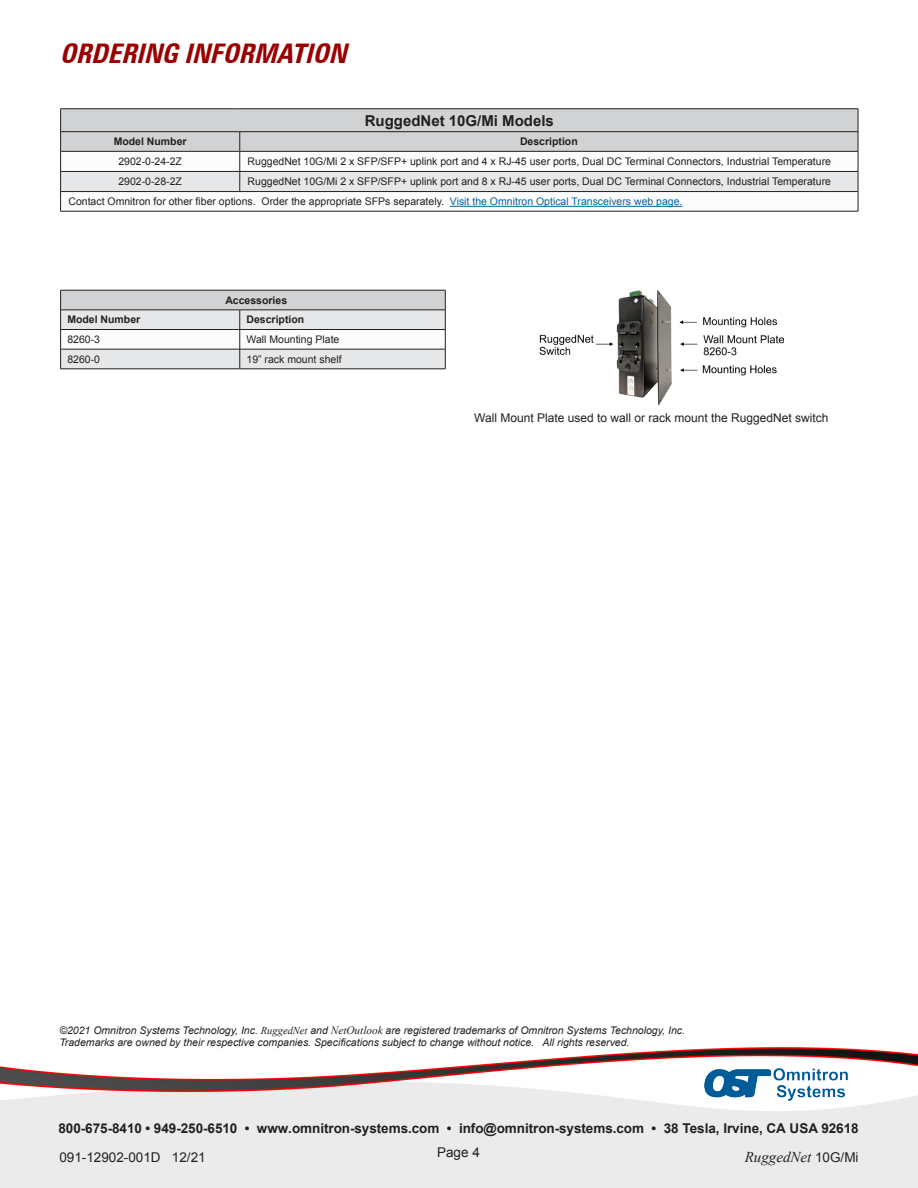
<style>
.page{position:relative;width:918px;height:1188px;background:#fff}
.page>*{position:absolute;margin:0;border:0;box-sizing:border-box;transform-origin:0 0}
.t1{font:italic 700 condensed 27px "Zurich BT";color:#990100}
.Table_Text{font:700 15px "Arial";color:#231f20}
.t2{font:italic 15px "Times New Roman";color:#231f20}
.t3{font:700 13.5px "Arial";letter-spacing:-.005em;color:#231f20}
.t4{font:13.5px "Arial";color:#231f20}
.t5{font:12px "Arial";color:#231f20}
.Table_Text-2{font:10.5px "Arial";color:#231f20}
.t6{font:italic 10.5px "Arial";color:#231f20}
.Spec_Table_Text{font:10.5px "Arial";color:#231f20}
.Spec_Table_Text-2{font:700 10.5px "Arial";color:#231f20}
.Table_Text-3{font:700 10.5px "Arial";color:#231f20}
.s1{color:#0067a5}
.s2{font-family:"Times New Roman"}
.s3{font-family:"Times New Roman";font-size:11.25px}
.s4{font-family:"Arial";font-style:normal;font-size:13.5px}
</style>
<div class="page">
<img style="left:0;top:1048px;width:918px;height:140px">
<img style="left:704px;top:1068px;width:144px;height:33px">
<hr style="left:60px;top:211px;width:180px;height:1px;background:#231f20">
<hr style="left:240px;top:211px;width:618px;height:1px;background:#231f20">
<svg style="left:60px;top:109px;width:799px;height:102px"></svg>
<hr style="left:240px;top:151px;width:618px;height:1px;background:#231f20">
<hr style="left:450px;top:206px;width:233px;height:1px;background:#0067a5">
<hr style="left:60px;top:369px;width:180px;height:1px;background:#231f20">
<hr style="left:240px;top:369px;width:206px;height:1px;background:#231f20">
<svg style="left:60px;top:290px;width:386px;height:79px"></svg>
<hr style="left:60px;top:310px;width:180px;height:1px;background:#231f20">
<hr style="left:240px;top:310px;width:206px;height:1px;background:#231f20">
<img style="left:539px;top:290px;width:245px;height:114px">
<p class="t1" style="left:60px;top:37px;width:296px">ORDERING INFORMATION</p>
<p class="Table_Text" style="left:365px;top:110px;width:191px">RuggedNet 10G/Mi Models</p>
<p class="Table_Text-3" style="left:114px;top:135px;width:74px">Model Number</p>
<p class="Table_Text-3" style="left:520px;top:135px;width:59px">Description</p>
<p class="Table_Text-2" style="left:118px;top:155px;width:65px">2902-0-24-2Z</p>
<p class="Table_Text-2" style="left:248px;top:155px;width:585px">RuggedNet 10G/Mi 2 x SFP/SFP+ uplink port and 4 x RJ-45 user ports, Dual DC Terminal Connectors, Industrial Temperature</p>
<p class="Table_Text-2" style="left:118px;top:175px;width:65px">2902-0-28-2Z</p>
<p class="Table_Text-2" style="left:248px;top:175px;width:585px">RuggedNet 10G/Mi 2 x SFP/SFP+ uplink port and 8 x RJ-45 user ports, Dual DC Terminal Connectors, Industrial Temperature</p>
<p class="Table_Text-2" style="left:68px;top:195px;width:616px">Contact Omnitron for other fiber options. Order the appropriate SFPs separately. <span class="s1">Visit the Omnitron Optical Transceivers web page.</span></p>
<p class="Spec_Table_Text-2" style="left:225px;top:293px;width:63px">Accessories</p>
<p class="Spec_Table_Text-2" style="left:67px;top:313px;width:74px">Model Number</p>
<p class="Spec_Table_Text-2" style="left:247px;top:313px;width:59px">Description</p>
<p class="Spec_Table_Text" style="left:67px;top:333px;width:34px">8260-3</p>
<p class="Spec_Table_Text" style="left:247px;top:333px;width:94px">Wall Mounting Plate</p>
<p class="Spec_Table_Text" style="left:67px;top:352px;width:34px">8260-0</p>
<p class="Spec_Table_Text" style="left:247px;top:352px;width:97px">19” rack mount shelf</p>
<p class="t5" style="left:474px;top:410px;width:356px">Wall Mount Plate used to wall or rack mount the RuggedNet switch</p>
<p class="t6" style="left:59px;top:1023px;width:627px">©2021 Omnitron Systems Technology, Inc. <span class="s2">RuggedNet</span> and <span class="s3">NetOutlook</span> are registered trademarks of Omnitron Systems Technology, Inc.</p>
<p class="t6" style="left:59px;top:1036px;width:572px">Trademarks are owned by their respective companies. Specifications subject to change without notice. All rights reserved.</p>
<p class="t3" style="left:59px;top:1119px;width:802px">800-675-8410 • 949-250-6510 • www.omnitron-systems.com • info@omnitron-systems.com • 38 Tesla, Irvine, CA USA 92618</p>
<p class="t4" style="left:59px;top:1148px;width:148px">091-12902-001D 12/21</p>
<p class="t4" style="left:437px;top:1144px;width:44px">Page 4</p>
<h2 class="t2" style="left:745px;top:1146px;width:115px">RuggedNet <span class="s4">10G/Mi</span></h2>
</div>
